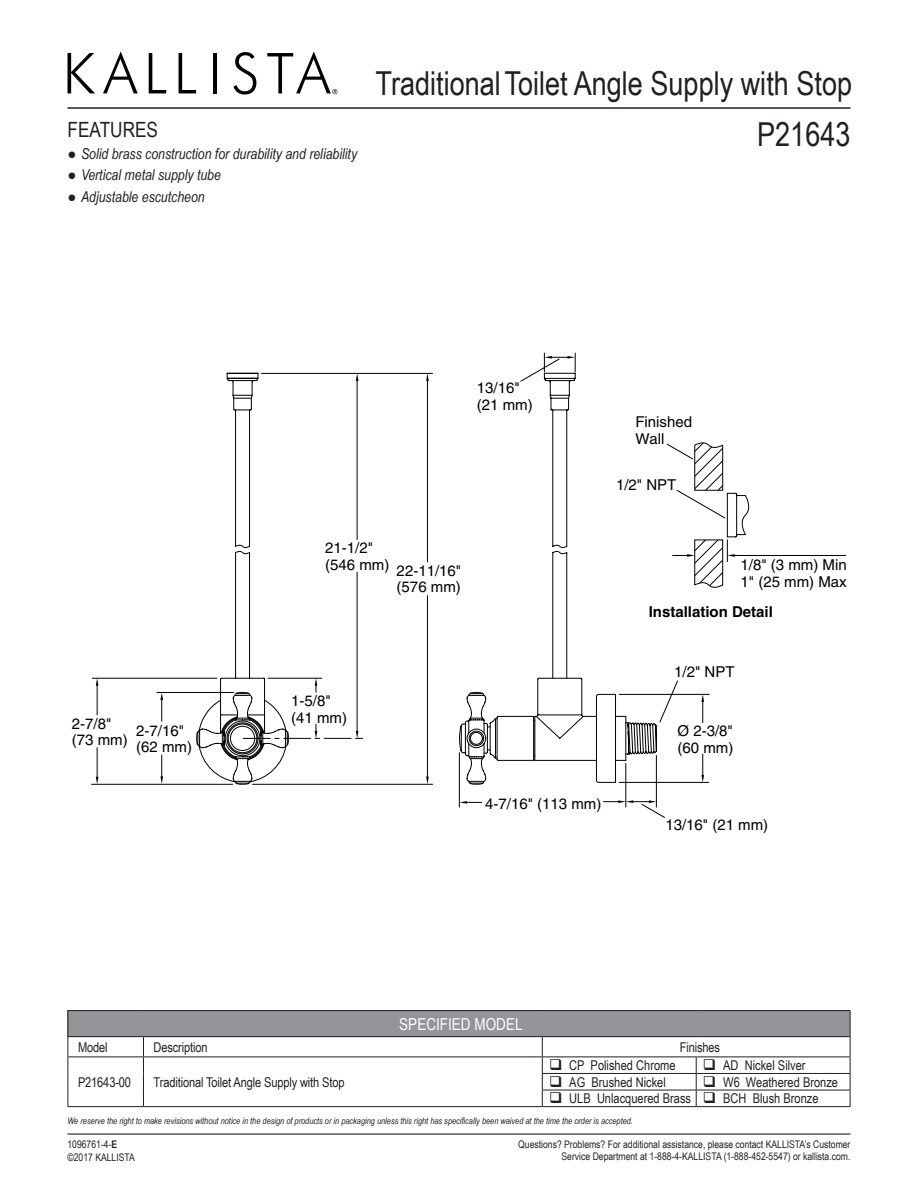
<style>
.page{position:relative;width:918px;height:1188px;background:#fff}
.page>*{position:absolute;margin:0;border:0;box-sizing:border-box;transform-origin:0 0}
.SKU{font:33px "Arial Narrow";color:#231f20}
.Features_Codes_Headi{font:21px "Arial Narrow";color:#231f20}
.Table_Heading{font:16.5px "Arial Narrow";color:#fff}
.t1{font:15px/16.5px "Helvetica";color:#000}
.t2{font:italic 15px "Arial Narrow";color:#231f20}
.t3{font:700 15px "Helvetica";color:#000}
.Table_Heading_2{font:13.5px "Arial Narrow";color:#231f20}
.Table_Heading_3{font:13.5px "Arial Narrow";letter-spacing:-.01em;color:#231f20}
.t4{font:10.5px/12.6px "Arial Narrow";color:#231f20;text-align:right}
.t5{font:italic 9px "Arial Narrow";color:#231f20}
.s1{font-family:"Times New Roman";font-style:normal}
.s2{font-weight:700}
</style>
<div class="page">
<svg style="left:96px;top:777px;width:2px;height:7px"></svg>
<hr style="left:97px;top:748px;width:1px;height:30px;background:#000">
<hr style="left:92px;top:678px;width:125px;height:1px;background:#000">
<hr style="left:92px;top:784px;width:141px;height:1px;background:#000">
<svg style="left:96px;top:678px;width:2px;height:8px"></svg>
<hr style="left:97px;top:685px;width:1px;height:30px;background:#000">
<svg style="left:160px;top:755px;width:3px;height:29px"></svg>
<hr style="left:157px;top:692px;width:77px;height:1px;background:#000">
<svg style="left:160px;top:693px;width:3px;height:28px"></svg>
<svg style="left:534px;top:352px;width:42px;height:21px"></svg>
<hr style="left:734px;top:555px;width:112px;height:1px;background:#000">
<svg style="left:459px;top:442px;width:291px;height:376px"></svg>
<svg style="left:196px;top:373px;width:263px;height:412px"></svg>
<svg style="left:459px;top:373px;width:198px;height:412px"></svg>
<svg style="left:68px;top:53px;width:27px;height:40px"></svg>
<svg style="left:103px;top:51px;width:35px;height:42px"></svg>
<svg style="left:149px;top:53px;width:17px;height:40px"></svg>
<svg style="left:179px;top:53px;width:17px;height:40px"></svg>
<hr style="left:213px;top:53px;width:4px;height:40px;background:#000">
<svg style="left:233px;top:52px;width:23px;height:43px"></svg>
<svg style="left:267px;top:51px;width:70px;height:43px"></svg>
<hr style="left:68px;top:107px;width:782px;height:2px;background:#231f20">
<hr style="left:68px;top:1133px;width:782px;height:2px;background:#231f20">
<div style="left:68px;top:1011px;width:782px;height:26px;background:#939598"></div>
<hr style="left:143px;top:1057px;width:399px;height:1px;background:#231f20">
<hr style="left:68px;top:1057px;width:75px;height:1px;background:#231f20">
<svg style="left:696px;top:1058px;width:1px;height:48px"></svg>
<hr style="left:542px;top:1106px;width:154px;height:1px;background:#231f20">
<hr style="left:696px;top:1106px;width:154px;height:1px;background:#231f20">
<hr style="left:68px;top:1010px;width:75px;height:1px;background:#231f20">
<hr style="left:143px;top:1010px;width:399px;height:1px;background:#231f20">
<hr style="left:542px;top:1010px;width:154px;height:1px;background:#231f20">
<hr style="left:696px;top:1010px;width:154px;height:1px;background:#231f20">
<hr style="left:68px;top:1036px;width:75px;height:1px;background:#231f20">
<hr style="left:143px;top:1036px;width:399px;height:1px;background:#231f20">
<hr style="left:542px;top:1036px;width:154px;height:1px;background:#231f20">
<hr style="left:696px;top:1036px;width:154px;height:1px;background:#231f20">
<hr style="left:542px;top:1057px;width:154px;height:1px;background:#231f20">
<hr style="left:696px;top:1057px;width:154px;height:1px;background:#231f20">
<hr style="left:542px;top:1073px;width:154px;height:1px;background:#231f20">
<hr style="left:696px;top:1073px;width:154px;height:1px;background:#231f20">
<svg style="left:68px;top:1011px;width:1px;height:95px"></svg>
<svg style="left:143px;top:1037px;width:1px;height:69px"></svg>
<hr style="left:542px;top:1090px;width:154px;height:1px;background:#231f20">
<svg style="left:542px;top:1037px;width:1px;height:69px"></svg>
<hr style="left:696px;top:1090px;width:154px;height:1px;background:#231f20">
<svg style="left:850px;top:1011px;width:1px;height:95px"></svg>
<hr style="left:68px;top:1106px;width:75px;height:1px;background:#231f20">
<hr style="left:143px;top:1106px;width:399px;height:1px;background:#231f20">
<svg style="left:550px;top:1089px;width:11px;height:2px"></svg>
<svg style="left:704px;top:1089px;width:11px;height:2px"></svg>
<p class="Features_Codes_Headi" style="left:68px;top:114px;width:92px">FEATURES</p>
<p class="t2" style="left:68px;top:143px;width:291px"><span class="s1">●</span> Solid brass construction for durability and reliability</p>
<p class="t2" style="left:68px;top:165px;width:155px"><span class="s1">●</span> Vertical metal supply tube</p>
<p class="t2" style="left:68px;top:186px;width:139px"><span class="s1">●</span> Adjustable escutcheon</p>
<p class="SKU" style="left:376px;top:59px;width:478px">TraditionalToilet Angle Supply with Stop</p>
<p class="SKU" style="left:757px;top:110px;width:95px">P21643</p>
<p class="t1" style="left:477px;top:380px;width:57px">13/16" (21 mm)</p>
<p class="t1" style="left:635px;top:414px;width:58px">Finished<br>Wall</p>
<p class="t1" style="left:616px;top:476px;width:62px">1/2" NPT</p>
<p class="t1" style="left:72px;top:715px;width:57px">2-7/8" (73 mm)</p>
<p class="t1" style="left:136px;top:722px;width:57px">2-7/16" (62 mm)</p>
<p class="t1" style="left:325px;top:540px;width:66px">21-1/2" (546 mm)</p>
<p class="t1" style="left:397px;top:562px;width:66px">22-11/16" (576 mm)</p>
<p class="t1" style="left:291px;top:693px;width:57px">1-5/8" (41 mm)</p>
<p class="t1" style="left:485px;top:796px;width:118px">4-7/16" (113 mm)</p>
<p class="t1" style="left:741px;top:557px;width:108px">1/8" (3 mm) Min<br>1" (25 mm) Max</p>
<p class="t3" style="left:649px;top:603px;width:126px">Installation Detail</p>
<p class="t1" style="left:674px;top:664px;width:62px">1/2" NPT</p>
<p class="t1" style="left:678px;top:723px;width:57px">Ø 2-3/8" (60 mm)</p>
<p class="t1" style="left:665px;top:816px;width:104px">13/16" (21 mm)</p>
<p class="Table_Heading" style="left:399px;top:1012px;width:125px">SPECIFIED MODEL</p>
<p class="Table_Heading_2" style="left:78px;top:1037px;width:31px">Model</p>
<p class="Table_Heading_2" style="left:154px;top:1037px;width:56px">Description</p>
<p class="Table_Heading_3" style="left:680px;top:1037px;width:42px">Finishes</p>
<p class="Table_Heading_2" style="left:78px;top:1072px;width:55px">P21643-00</p>
<p class="Table_Heading_2" style="left:154px;top:1072px;width:192px">Traditional Toilet Angle Supply with Stop</p>
<p class="Table_Heading_2" style="left:569px;top:1055px;width:108px">CP Polished Chrome</p>
<p class="Table_Heading_2" style="left:723px;top:1055px;width:84px">AD Nickel Silver</p>
<p class="Table_Heading_2" style="left:569px;top:1072px;width:98px">AG Brushed Nickel</p>
<p class="Table_Heading_2" style="left:723px;top:1072px;width:116px">W6 Weathered Bronze</p>
<p class="Table_Heading_2" style="left:569px;top:1089px;width:123px">ULB Unlacquered Brass</p>
<p class="Table_Heading_2" style="left:723px;top:1089px;width:97px">BCH Blush Bronze</p>
<p class="t5" style="left:68px;top:1114px;width:567px">We reserve the right to make revisions without notice in the design of products or in packaging unless this right has specifically been waived at the time the order is accepted.</p>
<p class="t4" style="left:518px;top:1137px;width:334px">Questions? Problems? For additional assistance, please contact KALLISTA’s Customer<br>Service Department at 1-888-4-KALLISTA (1-888-452-5547) or kallista.com.</p>
<p class="t4" style="left:68px;top:1138px;width:51px">1096761-4-<span class="s2">E</span></p>
<p class="t4" style="left:68px;top:1151px;width:69px">©2017 KALLISTA</p>
</div>
